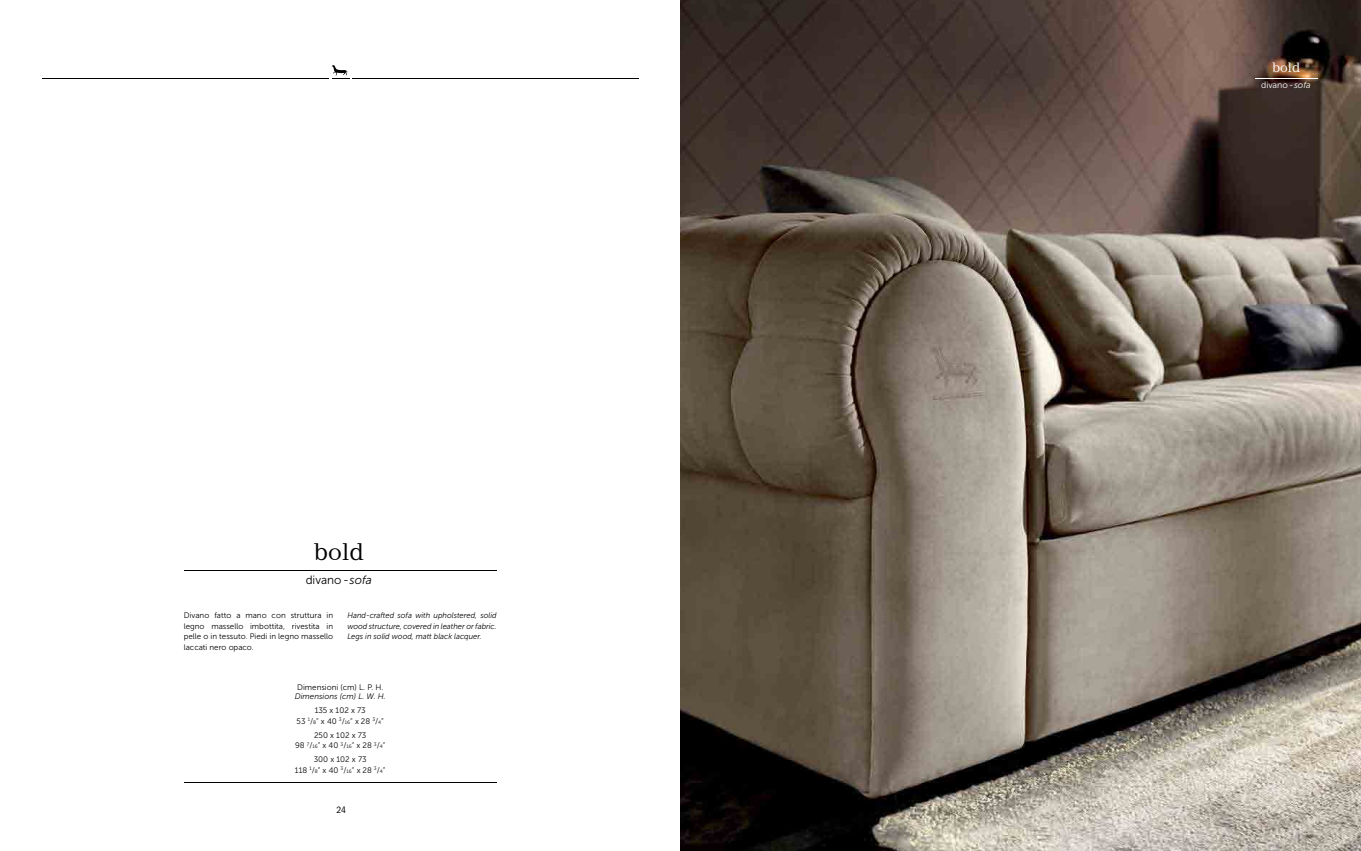
<style>
.page{position:relative;width:1361px;height:851px;background:#fff}
.page>*{position:absolute;margin:0;border:0;box-sizing:border-box;transform-origin:0 0}
.t1{font:25px "Baltica";color:#000}
.t2{font:14px "Baltica";color:#fff}
.t3{font:12px "Museo Sans 300";color:#000}
.t4{font:condensed 9.5px "Franklin Gothic";color:#000}
.t5{font:9px "Museo Sans 300";color:#fff}
.t6{font:8px/10.5px "Museo Sans 300";color:#000;text-align:center}
.t7{font:italic 8px/10.5px "Museo Sans 300";color:#000;text-align:justify;scale:.95 1}
.t8{font:italic 8px "Museo Sans 300";color:#000}
.s1{font-style:italic}
.s2{font-size:5px}
</style>
<div class="page">
<img style="left:680px;top:0;width:681px;height:850px">
<hr style="left:43px;top:78px;width:286px;height:1px;background:#000">
<hr style="left:352px;top:78px;width:286px;height:1px;background:#000">
<svg style="left:332px;top:65px;width:17px;height:14px"></svg>
<hr style="left:1255px;top:78px;width:62px;height:1px;background:#fff">
<hr style="left:184px;top:569px;width:313px;height:1px;background:#000">
<hr style="left:184px;top:782px;width:313px;height:1px;background:#000">
<h1 class="t1" style="left:314px;top:539px;width:51px">bold</h1>
<h3 class="t3" style="left:306px;top:573px;width:68px">divano - <span class="s1">sofa</span></h3>
<p class="t6" style="left:184px;top:610px;width:151px;text-align:justify">Divano fatto a mano con struttura in legno massello imbottita, rivestita in pelle o in tessuto. Piedi in legno massello laccati nero opaco.</p>
<p class="t7" style="left:347px;top:610px;width:159px">Hand-crafted sofa with upholstered, solid wood structure, covered in leather or fabric.<br>Legs in solid wood, matt black lacquer.</p>
<p class="t6" style="left:297px;top:682px;width:88px">Dimensioni (cm) L. P. H.</p>
<p class="t8" style="left:295px;top:692px;width:92px">Dimensions (cm) L. W. H.</p>
<p class="t6" style="left:297px;top:705px;width:89px">135 x 102 x 73<br>53 <sup>1</sup>/<span class="s2">8</span>” x 40 <sup>3</sup>/<span class="s2">16</span>” x 28 <sup>3</sup>/<span class="s2">4</span>”</p>
<p class="t6" style="left:295px;top:729px;width:92px">250 x 102 x 73<br>98 <sup>7</sup>/<span class="s2">16</span>” x 40 <sup>3</sup>/<span class="s2">16</span>” x 28 <sup>3</sup>/<span class="s2">4</span>”</p>
<p class="t6" style="left:295px;top:754px;width:92px">300 x 102 x 73<br>118 <sup>1</sup>/<span class="s2">8</span>” x 40 <sup>3</sup>/<span class="s2">16</span>” x 28 <sup>3</sup>/<span class="s2">4</span>”</p>
<p class="t4" style="left:336px;top:804px;width:11px">24</p>
<h2 class="t2" style="left:1272px;top:60px;width:29px">bold</h2>
<p class="t5" style="left:1261px;top:80px;width:51px">divano - <span class="s1">sofa</span></p>
</div>
